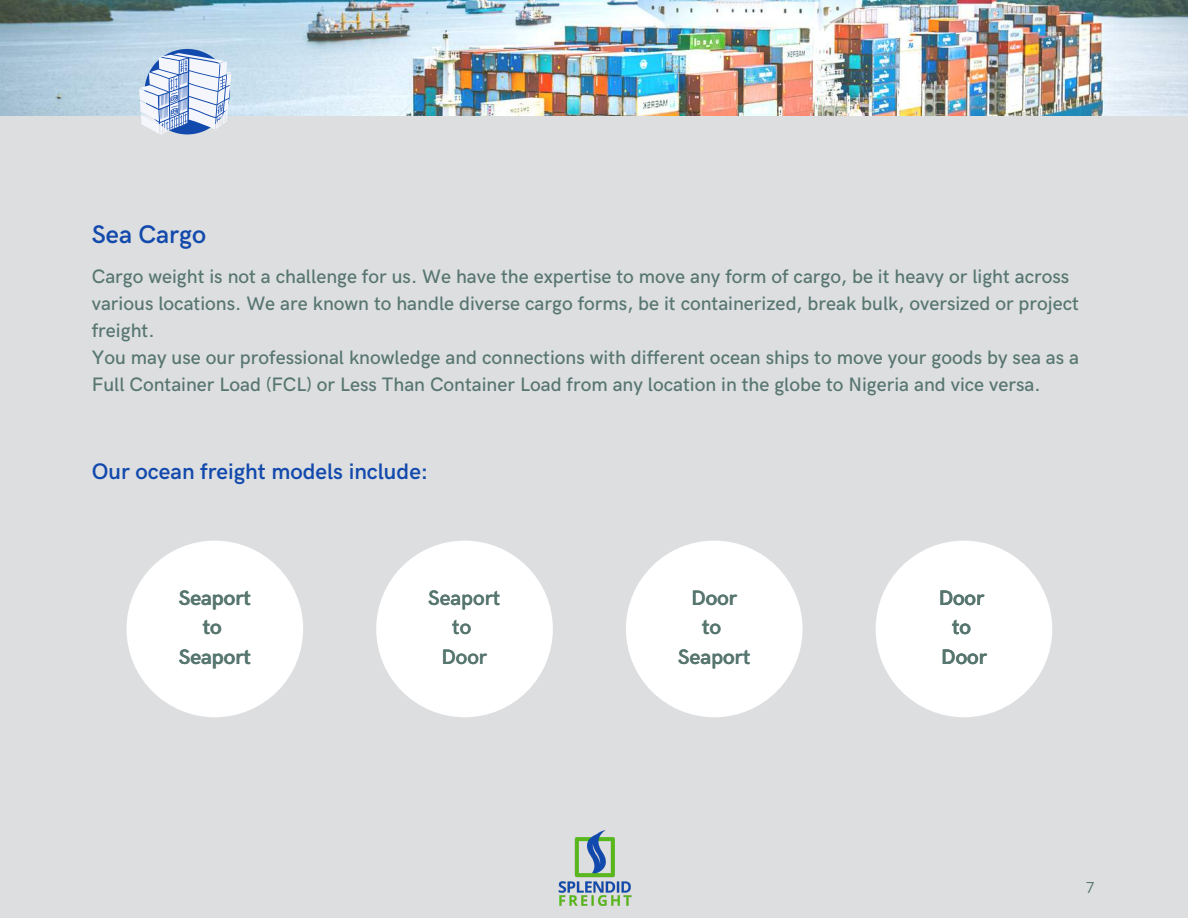
<style>
.page{position:relative;width:1188px;height:918px;background:#dddee0}
.page>*{position:absolute;margin:0;border:0;box-sizing:border-box;transform-origin:0 0}
.t1{font:600 25.5px "HK Grotesk";color:#1249ac}
.t2{font:600 22.5px "HK Grotesk";color:#1249ac}
.t3{font:600 21px/29.2px "HK Grotesk";color:#57766f;text-align:center}
.t4{font:500 19.5px/27px "HK Grotesk";color:#57766f}
.t5{font:15.9px "HK Grotesk";color:#57766f}
</style>
<div class="page">
<img style="left:0;top:0;width:1188px;height:116px">
<svg style="left:139px;top:53px;width:92px;height:82px"></svg>
<div style="left:127px;top:541px;width:176px;height:176px;background:#fff;border-radius:50%"></div>
<div style="left:376px;top:541px;width:177px;height:176px;background:#fff;border-radius:50%"></div>
<div style="left:626px;top:541px;width:177px;height:176px;background:#fff;border-radius:50%"></div>
<div style="left:876px;top:541px;width:176px;height:176px;background:#fff;border-radius:50%"></div>
<img style="left:558px;top:830px;width:74px;height:76px">
<h1 class="t1" style="left:92px;top:221px;width:116px">Sea Cargo</h1>
<p class="t4" style="left:92px;top:263px;width:989px">Cargo weight is not a challenge for us. We have the expertise to move any form of cargo, be it heavy or light across various locations. We are known to handle diverse cargo forms, be it containerized, break bulk, oversized or project freight.<br>You may use our professional knowledge and connections with different ocean ships to move your goods by sea as a Full Container Load (FCL) or Less Than Container Load from any location in the globe to Nigeria and vice versa.</p>
<p class="t2" style="left:92px;top:458px;width:338px">Our ocean freight models include:</p>
<p class="t3" style="left:179px;top:584px;width:74px">Seaport to<br>Seaport</p>
<p class="t3" style="left:428px;top:584px;width:74px">Seaport to<br>Door</p>
<p class="t3" style="left:678px;top:584px;width:74px">Door<br>to<br>Seaport</p>
<p class="t3" style="left:939px;top:584px;width:50px">Door to<br>Door</p>
<p class="t5" style="left:1086px;top:879px;width:10px">7</p>
</div>
